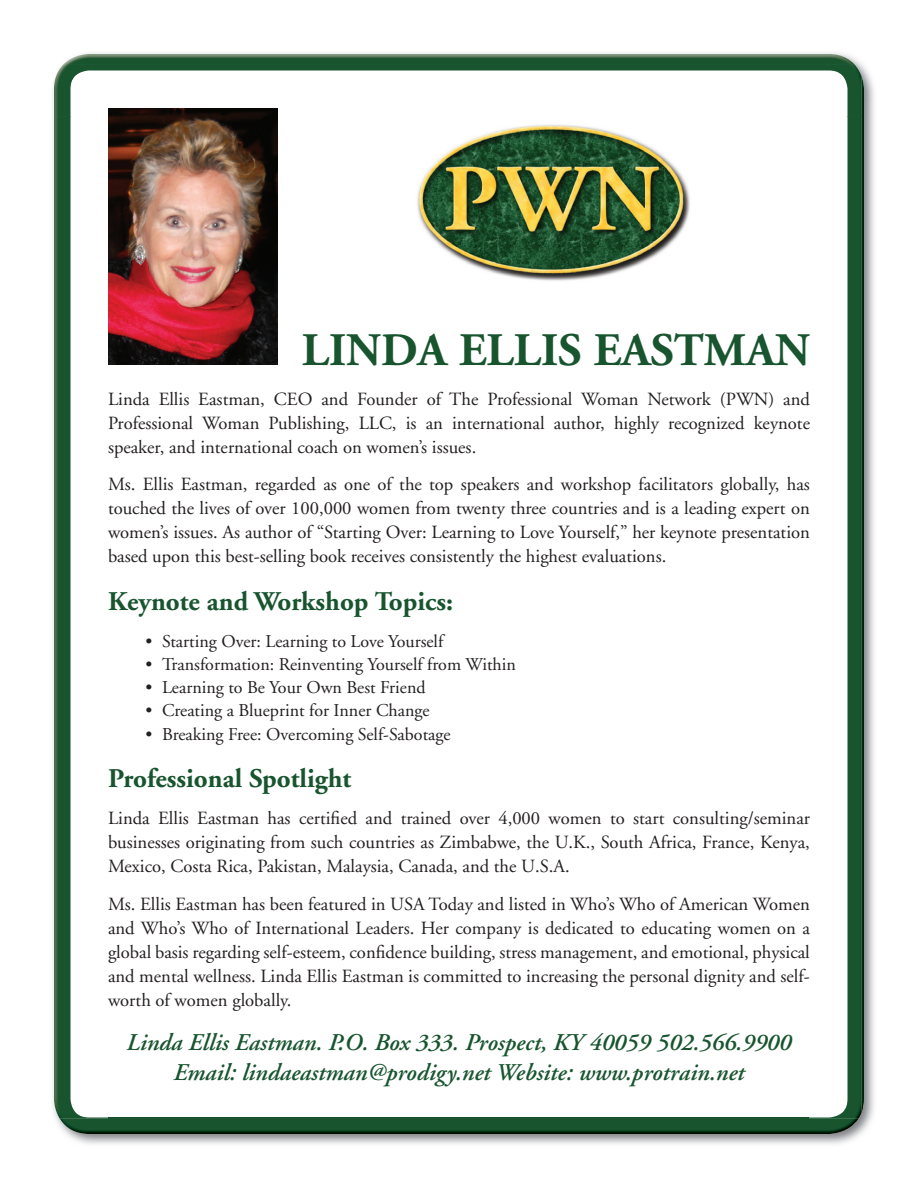
<style>
.page{position:relative;width:918px;height:1188px;background:#fff}
.page>*{position:absolute;margin:0;border:0;box-sizing:border-box;transform-origin:0 0}
.t1{font:700 46.5px "Adobe Garamond";color:#18552f}
.t2{font:700 27px "Adobe Garamond";color:#18552f}
.t3{font:italic 600 24px/30.5px "Adobe Garamond";color:#18552f;text-align:center}
.t4{font:18.6px/24px "Adobe Garamond";color:#231f20;text-align:justify}
.t5{font:18px "Adobe Garamond";color:#231f20}
</style>
<div class="page">
<img style="left:52px;top:52px;width:822px;height:50px">
<img style="left:826px;top:102px;width:48px;height:1042px">
<img style="left:54px;top:54px;width:800px;height:52px">
<img style="left:54px;top:106px;width:1px;height:1001px">
<img style="left:811px;top:77px;width:53px;height:1057px">
<img style="left:60px;top:1119px;width:751px;height:15px">
<img style="left:55px;top:64px;width:807px;height:52px">
<img style="left:55px;top:116px;width:54px;height:1003px">
<img style="left:808px;top:116px;width:54px;height:1003px">
<img style="left:108px;top:1118px;width:701px;height:1px">
<img style="left:417px;top:124px;width:273px;height:157px">
<img style="left:108px;top:108px;width:170px;height:257px">
<h1 class="t1" style="left:302px;top:324px;width:510px">LINDA ELLIS EASTMAN</h1>
<p class="t4" style="left:108px;top:388px;width:704px">Linda Ellis Eastman, CEO and Founder of The Professional Woman Network (PWN) and Professional Woman Publishing, LLC, is an international author, highly recognized keynote speaker, and international coach on women’s issues.</p>
<p class="t4" style="left:108px;top:473px;width:703px">Ms. Ellis Eastman, regarded as one of the top speakers and workshop facilitators globally, has touched the lives of over 100,000 women from twenty three countries and is a leading expert on women’s issues. As author of “Starting Over: Learning to Love Yourself,” her keynote presentation based upon this best-selling book receives consistently the highest evaluations.</p>
<h2 class="t2" style="left:108px;top:587px;width:347px">Keynote and Workshop Topics:</h2>
<p class="t5" style="left:146px;top:631px;width:299px">• Starting Over: Learning to Love Yourself</p>
<p class="t5" style="left:146px;top:654px;width:372px">• Transformation: Reinventing Yourself from Within</p>
<p class="t5" style="left:146px;top:678px;width:282px">• Learning to Be Your Own Best Friend</p>
<p class="t5" style="left:146px;top:701px;width:286px">• Creating a Blueprint for Inner Change</p>
<p class="t5" style="left:146px;top:724px;width:307px">• Breaking Free: Overcoming Self-Sabotage</p>
<h2 class="t2" style="left:108px;top:764px;width:245px">Professional Spotlight</h2>
<p class="t4" style="left:108px;top:807px;width:704px">Linda Ellis Eastman has certified and trained over 4,000 women to start consulting/seminar businesses originating from such countries as Zimbabwe, the U.K., South Africa, France, Kenya, Mexico, Costa Rica, Pakistan, Malaysia, Canada, and the U.S.A.</p>
<p class="t4" style="left:108px;top:892px;width:704px">Ms. Ellis Eastman has been featured in USA Today and listed in Who’s Who of American Women and Who’s Who of International Leaders. Her company is dedicated to educating women on a global basis regarding self-esteem, confidence building, stress management, and emotional, physical and mental wellness. Linda Ellis Eastman is committed to increasing the personal dignity and self&shy;worth of women globally.</p>
<p class="t3" style="left:127px;top:1027px;width:666px">Linda Ellis Eastman. P.O. Box 333. Prospect, KY 40059 502.566.9900<br>Email: lindaeastman@prodigy.net Website: www.protrain.net</p>
</div>
